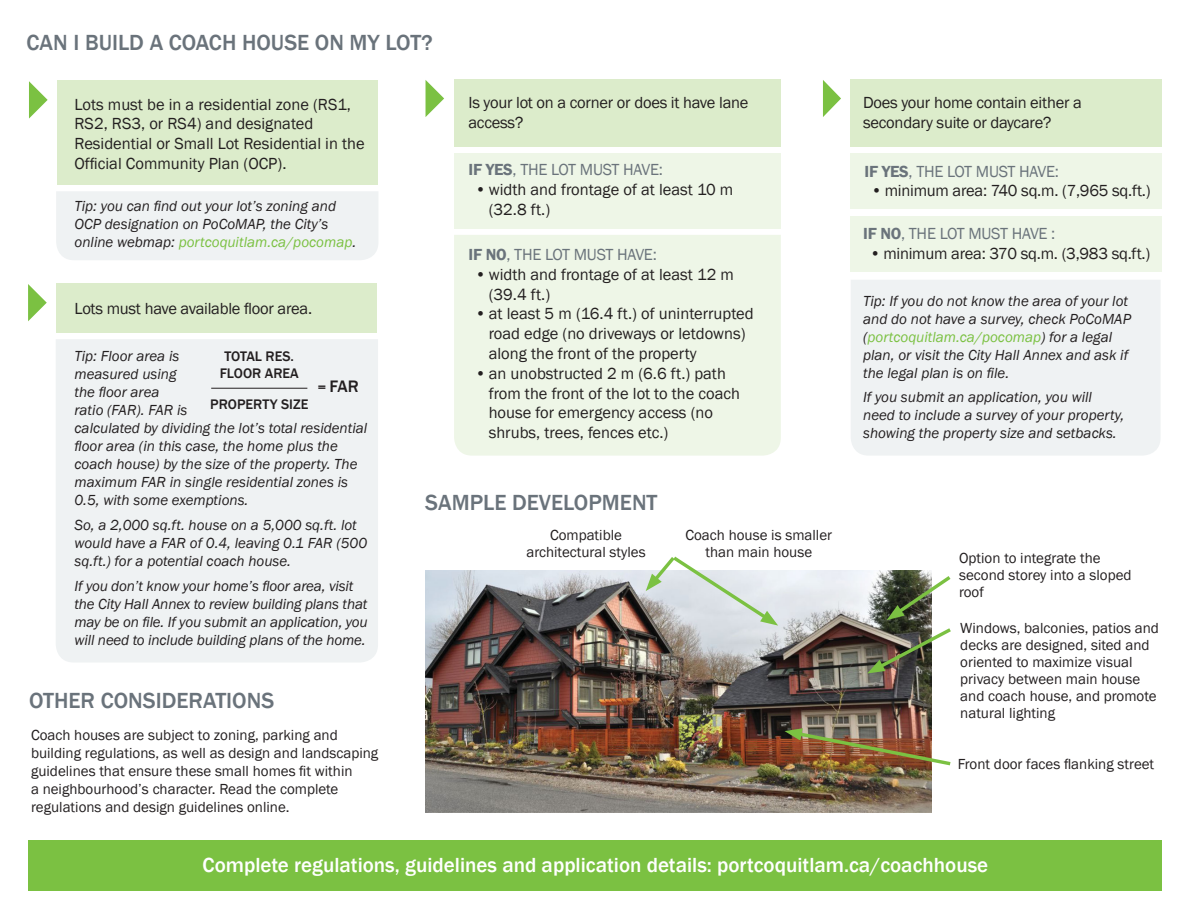
<style>
.page{position:relative;width:1188px;height:918px;background:#fff}
.page>*{position:absolute;margin:0;border:0;box-sizing:border-box;transform-origin:0 0}
.t1{font:500 22.5px "Franklin Gothic";color:#6a737b}
.t2{font:500 21px "Franklin Gothic";color:#fff}
.t3{font:500 17.1px "Franklin Gothic";color:#231f20}
.t4{font:16.5px/19.8px "Franklin Gothic";color:#231f20}
.t5{font:16.5px "Franklin Gothic";letter-spacing:-.015em;color:#6a737b}
.t6{font:italic 15px/18px "Franklin Gothic";color:#231f20}
.t7{font:15px/17px "Franklin Gothic";color:#231f20}
.t8{font:500 14.25px/17.1px "Franklin Gothic";color:#231f20;text-align:center}
.s1{color:#7bc142}
.s2{font-size:14.25px}
.s3{font-weight:600}
</style>
<div class="page">
<div style="left:28px;top:840px;width:1134px;height:50px;background:#7bc142"></div>
<img style="left:425px;top:571px;width:507px;height:242px">
<svg style="left:646px;top:556px;width:132px;height:70px"></svg>
<img style="left:867px;top:573px;width:84px;height:100px">
<img style="left:785px;top:728px;width:166px;height:40px">
<div style="left:58px;top:80px;width:320px;height:105px;background:#dceccb"></div>
<div style="left:454px;top:235px;width:327px;height:221px;background:#eef6e7"></div>
<div style="left:56px;top:191px;width:322px;height:69px;background:#eff2f3"></div>
<svg style="left:29px;top:81px;width:19px;height:38px"></svg>
<div style="left:57px;top:283px;width:320px;height:50px;background:#dceccb"></div>
<div style="left:56px;top:339px;width:322px;height:323px;background:#eff2f3"></div>
<svg style="left:28px;top:284px;width:19px;height:37px"></svg>
<hr style="left:211px;top:388px;width:96px;height:1px;background:#231f20">
<div style="left:454px;top:79px;width:327px;height:67px;background:#dceccb"></div>
<svg style="left:426px;top:80px;width:18px;height:37px"></svg>
<div style="left:454px;top:153px;width:327px;height:76px;background:#eef6e7"></div>
<div style="left:851px;top:79px;width:311px;height:67px;background:#dceccb"></div>
<svg style="left:823px;top:80px;width:18px;height:37px"></svg>
<div style="left:851px;top:280px;width:309px;height:175px;background:#eff2f3"></div>
<div style="left:851px;top:153px;width:311px;height:56px;background:#eef6e7"></div>
<div style="left:851px;top:216px;width:311px;height:56px;background:#eef6e7"></div>
<h1 class="t1" style="left:27px;top:29px;width:408px">CAN I BUILD A COACH HOUSE ON MY LOT?</h1>
<p class="t4" style="left:75px;top:94px;width:292px">Lots must be in a residential zone (RS1, RS2, RS3, or RS4) and designated Residential or Small Lot Residential in the Official Community Plan (OCP).</p>
<p class="t6" style="left:75px;top:197px;width:283px">Tip: you can find out your lot’s zoning and<br>OCP designation on PoCoMAP, the City’s online webmap: <span class="s1">portcoquitlam.ca/pocomap</span>.</p>
<p class="t4" style="left:75px;top:298px;width:239px">Lots must have available floor area.</p>
<p class="t6" style="left:75px;top:347px;width:294px">Tip: Floor area is<br>measured using<br>the floor area<br>ratio (FAR). FAR is<br>calculated by dividing the lot’s total residential floor area (in this case, the home plus the coach house) by the size of the property. The maximum FAR in single residential zones is<br>0.5, with some exemptions.</p>
<p class="t6" style="left:75px;top:516px;width:294px">So, a 2,000 sq.ft. house on a 5,000 sq.ft. lot would have a FAR of 0.4, leaving 0.1 FAR (500 sq.ft.) for a potential coach house.</p>
<p class="t6" style="left:75px;top:576px;width:295px">If you don’t know your home’s floor area, visit the City Hall Annex to review building plans that may be on file. If you submit an application, you will need to include building plans of the home.</p>
<p class="t8" style="left:220px;top:347px;width:81px">TOTAL RES.<br>FLOOR AREA</p>
<p class="t8" style="left:210px;top:395px;width:100px">PROPERTY SIZE</p>
<p class="t3" style="left:318px;top:376px;width:43px"><span class="s2">=</span> FAR</p>
<h1 class="t1" style="left:29px;top:687px;width:247px">OTHER CONSIDERATIONS</h1>
<p class="t7" style="left:31px;top:726px;width:349px;line-height:18px">Coach houses are subject to zoning, parking and building regulations, as well as design and landscaping guidelines that ensure these small homes fit within<br>a neighbourhood’s character. Read the complete regulations and design guidelines online.</p>
<p class="t4" style="left:468px;top:92px;width:281px">Is your lot on a corner or does it have lane access?</p>
<p class="t5" style="left:468px;top:160px;width:196px"><span class="s3">IF YES</span>, THE LOT MUST HAVE:</p>
<p class="t4" style="left:489px;top:179px;width:246px;text-indent:-14px">• width and frontage of at least 10 m (32.8 ft.)</p>
<p class="t5" style="left:468px;top:245px;width:190px"><span class="s3">IF NO</span>, THE LOT MUST HAVE:</p>
<p class="t4" style="left:489px;top:264px;width:247px;text-indent:-14px">• width and frontage of at least 12 m (39.4 ft.)</p>
<p class="t4" style="left:489px;top:304px;width:266px;text-indent:-14px">• at least 5 m (16.4 ft.) of uninterrupted road edge (no driveways or letdowns) along the front of the property</p>
<p class="t4" style="left:489px;top:363px;width:253px;text-indent:-14px">• an unobstructed 2 m (6.6 ft.) path from the front of the lot to the coach house for emergency access (no shrubs, trees, fences etc.)</p>
<h1 class="t1" style="left:425px;top:489px;width:234px">SAMPLE DEVELOPMENT</h1>
<p class="t7" style="left:526px;top:526px;width:121px;text-align:center">Compatible architectural styles</p>
<p class="t7" style="left:685px;top:526px;width:148px;text-align:center">Coach house is smaller than main house</p>
<p class="t4" style="left:863px;top:92px;width:220px">Does your home contain either a secondary suite or daycare?</p>
<p class="t5" style="left:864px;top:162px;width:196px"><span class="s3">IF YES</span>, THE LOT MUST HAVE:</p>
<p class="t4" style="left:871px;top:181px;width:281px">• minimum area: 740 sq.m. (7,965 sq.ft.)</p>
<p class="t5" style="left:863px;top:224px;width:194px"><span class="s3">IF NO</span>, THE LOT MUST HAVE :</p>
<p class="t4" style="left:870px;top:243px;width:282px">• minimum area: 370 sq.m. (3,983 sq.ft.)</p>
<p class="t6" style="left:863px;top:291px;width:270px">Tip: If you do not know the area of your lot and do not have a survey, check PoCoMAP (<span class="s1">portcoquitlam.ca/pocomap</span>) for a legal plan, or visit the City Hall Annex and ask if the legal plan is on file.</p>
<p class="t6" style="left:863px;top:388px;width:263px">If you submit an application, you will need to include a survey of your property, showing the property size and setbacks.</p>
<p class="t7" style="left:959px;top:549px;width:174px">Option to integrate the second storey into a sloped roof</p>
<p class="t7" style="left:960px;top:619px;width:200px">Windows, balconies, patios and decks are designed, sited and oriented to maximize visual privacy between main house and coach house, and promote natural lighting</p>
<p class="t7" style="left:958px;top:755px;width:198px">Front door faces flanking street</p>
<h2 class="t2" style="left:203px;top:852px;width:787px">Complete regulations, guidelines and application details: portcoquitlam.ca/coachhouse</h2>
</div>
